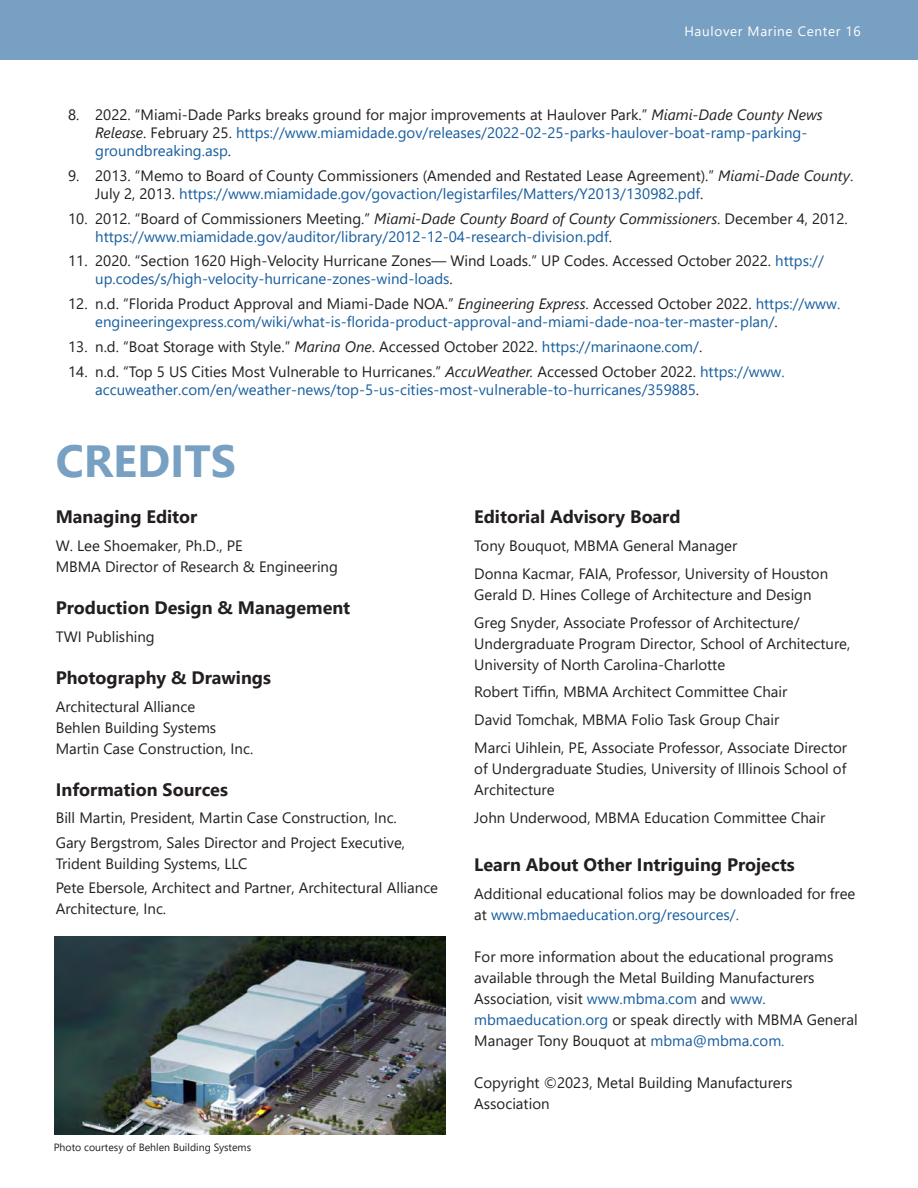
<style>
.page{position:relative;width:918px;height:1188px;background:#fff}
.page>*{position:absolute;margin:0;border:0;box-sizing:border-box;transform-origin:0 0}
.t1{font:700 45px "Segoe UI";color:#77a0c2}
.t2{font:700 18px "Segoe UI";color:#231f20}
.t3{font:15px/21px "Segoe UI";color:#231f20}
.t4{font:15px/18px "Segoe UI";color:#175d9e}
.t5{font:13.5px "Segoe UI";letter-spacing:.05em;color:#fff}
.t6{font:10.5px "Segoe UI";color:#231f20}
.s1{color:#231f20}
.s2{font-style:italic;color:#231f20}
.s3{font-style:italic}
.s4{color:#175d9e}
</style>
<div class="page">
<div style="left:0;top:0;width:918px;height:59px;background:#77a0c2"></div>
<img style="left:54px;top:936px;width:392px;height:199px">
<p class="t5" style="left:684px;top:18px;width:178px">Haulover Marine Center 16</p>
<p class="t4" style="left:95px;top:104px;width:729px;text-indent:-27px"><span class="s1">8. 2022. “Miami-Dade Parks breaks ground for major improvements at Haulover Park.”</span> <span class="s2">Miami-Dade County News<br>Release</span><span class="s1">. February 25.</span> https://www.miamidade.gov/releases/2022-02-25-parks-haulover-boat-ramp-parking&shy;groundbreaking.asp<span class="s1">.</span></p>
<p class="t3" style="left:95px;top:165px;width:760px;line-height:18px;text-indent:-27px">9. 2013. “Memo to Board of County Commissioners (Amended and Restated Lease Agreement).” <span class="s3">Miami-Dade County</span>.<br>July 2, 2013. <span class="s4">https://www.miamidade.gov/govaction/legistarfiles/Matters/Y2013/130982.pdf</span>.</p>
<p class="t4" style="left:95px;top:208px;width:754px;text-indent:-27px"><span class="s1">10. 2012. “Board of Commissioners Meeting.”</span> <span class="s2">Miami-Dade County Board of County Commissioners</span><span class="s1">. December 4, 2012. </span>https://www.miamidade.gov/auditor/library/2012-12-04-research-division.pdf<span class="s1">.</span></p>
<p class="t3" style="left:95px;top:251px;width:730px;line-height:18px;text-indent:-27px">11. 2020. “Section 1620 High-Velocity Hurricane Zones— Wind Loads.” UP Codes. Accessed October 2022. <span class="s4">https:// up.codes/s/high-velocity-hurricane-zones-wind-loads</span>.</p>
<p class="t4" style="left:95px;top:293px;width:747px;text-indent:-27px"><span class="s1">12. n.d. “Florida Product Approval and Miami-Dade NOA.”</span> <span class="s2">Engineering Express</span><span class="s1">. Accessed October 2022.</span> https://www. engineeringexpress.com/wiki/what-is-florida-product-approval-and-miami-dade-noa-ter-master-plan/<span class="s1">.</span></p>
<p class="t3" style="left:68px;top:335px;width:636px">13. n.d. “Boat Storage with Style.” <span class="s3">Marina One</span>. Accessed October 2022. <span class="s4">https://marinaone.com/</span>.</p>
<p class="t4" style="left:95px;top:361px;width:691px;text-indent:-27px"><span class="s1">14. n.d. “Top 5 US Cities Most Vulnerable to Hurricanes.”</span> <span class="s2">AccuWeather.</span> <span class="s1">Accessed October 2022.</span> https://www. accuweather.com/en/weather-news/top-5-us-cities-most-vulnerable-to-hurricanes/359885<span class="s1">.</span></p>
<p class="t1" style="left:56px;top:419px;width:182px">CREDITS</p>
<p class="t2" style="left:56px;top:500px;width:143px">Managing Editor</p>
<p class="t3" style="left:56px;top:534px;width:189px">W. Lee Shoemaker, Ph.D., PE</p>
<p class="t3" style="left:56px;top:555px;width:284px">MBMA Director of Research &amp; Engineering</p>
<p class="t2" style="left:56px;top:591px;width:296px">Production Design &amp; Management</p>
<p class="t3" style="left:56px;top:625px;width:101px">TWI Publishing</p>
<p class="t2" style="left:56px;top:661px;width:217px">Photography &amp; Drawings</p>
<p class="t3" style="left:56px;top:695px;width:141px">Architectural Alliance</p>
<p class="t3" style="left:56px;top:716px;width:162px">Behlen Building Systems</p>
<p class="t3" style="left:56px;top:737px;width:199px">Martin Case Construction, Inc.</p>
<p class="t2" style="left:56px;top:772px;width:174px">Information Sources</p>
<p class="t3" style="left:56px;top:806px;width:343px">Bill Martin, President, Martin Case Construction, Inc.</p>
<p class="t3" style="left:56px;top:831px;width:351px">Gary Bergstrom, Sales Director and Project Executive,<br>Trident Building Systems, LLC</p>
<p class="t3" style="left:56px;top:876px;width:384px">Pete Ebersole, Architect and Partner, Architectural Alliance<br>Architecture, Inc.</p>
<p class="t6" style="left:54px;top:1137px;width:199px">Photo courtesy of Behlen Building Systems</p>
<p class="t2" style="left:474px;top:500px;width:208px">Editorial Advisory Board</p>
<p class="t3" style="left:474px;top:534px;width:264px">Tony Bouquot, MBMA General Manager</p>
<p class="t3" style="left:474px;top:562px;width:355px">Donna Kacmar, FAIA, Professor, University of Houston<br>Gerald D. Hines College of Architecture and Design</p>
<p class="t3" style="left:474px;top:611px;width:378px">Greg Snyder, Associate Professor of Architecture/<br>Undergraduate Program Director, School of Architecture,<br>University of North Carolina-Charlotte</p>
<p class="t3" style="left:474px;top:680px;width:315px">Robert Tiffin, MBMA Architect Committee Chair</p>
<p class="t3" style="left:474px;top:708px;width:307px">David Tomchak, MBMA Folio Task Group Chair</p>
<p class="t3" style="left:474px;top:736px;width:374px;text-align:justify">Marci Uihlein, PE, Associate Professor, Associate Director of Undergraduate Studies, University of Illinois School of Architecture</p>
<p class="t3" style="left:474px;top:806px;width:353px">John Underwood, MBMA Education Committee Chair</p>
<p class="t2" style="left:474px;top:848px;width:322px">Learn About Other Intriguing Projects</p>
<p class="t3" style="left:474px;top:882px;width:383px">Additional educational folios may be downloaded for free at <span class="s4">www.mbmaeducation.org/resources/.</span></p>
<p class="t3" style="left:474px;top:945px;width:385px">For more information about the educational programs available through the Metal Building Manufacturers Association, visit <span class="s4">www.mbma.com</span> and <span class="s4">www. mbmaeducation.org</span> or speak directly with MBMA General Manager Tony Bouquot at <span class="s4">mbma@mbma.com.</span></p>
<p class="t3" style="left:474px;top:1071px;width:320px">Copyright ©2023, Metal Building Manufacturers<br>Association</p>
</div>
